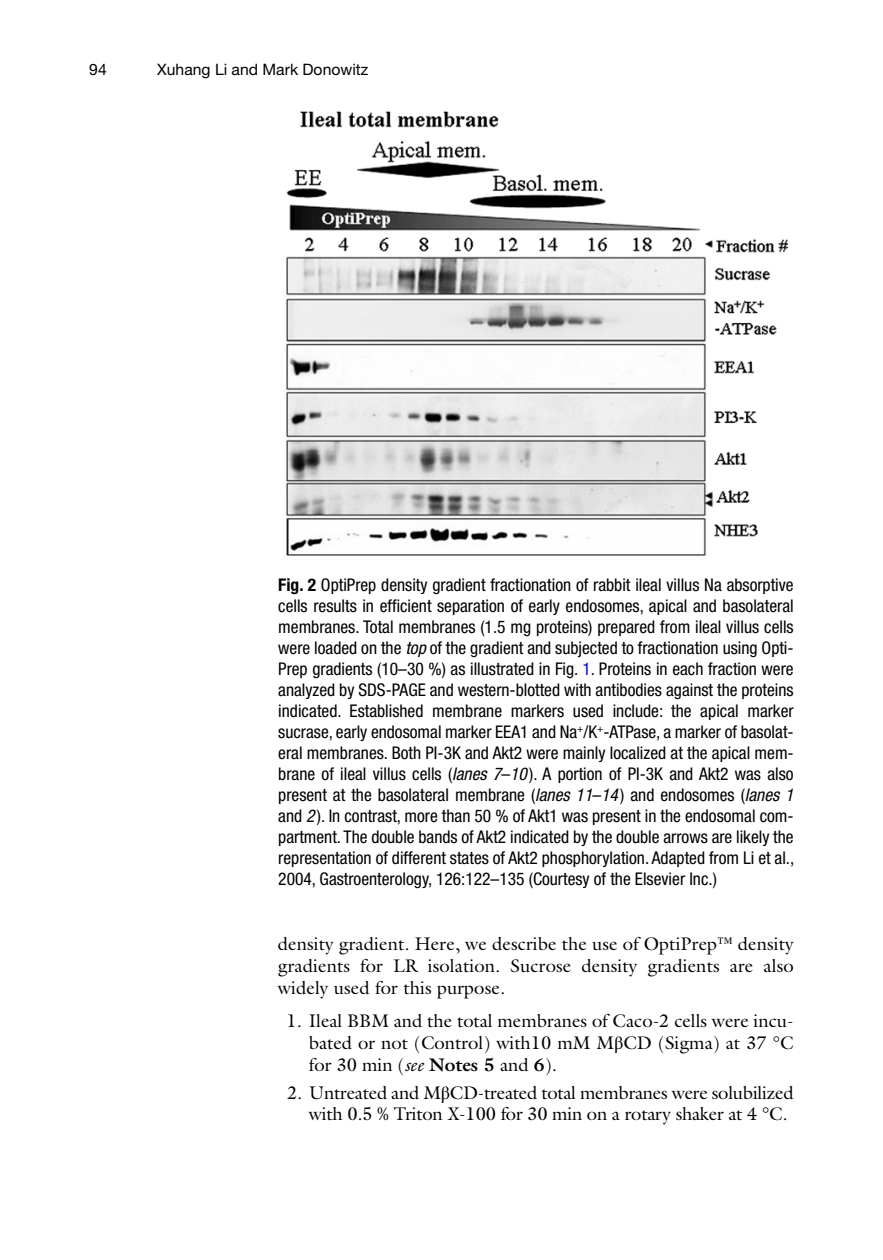
<style>
.page{position:relative;width:883px;height:1260px;background:#fff}
.page>*{position:absolute;margin:0;border:0;box-sizing:border-box;transform-origin:0 0}
.t1{font:18.38px/21.9px "Galliard";color:#000;text-align:justify}
.t2{font:condensed 17.5px/21px "Helvetica Neue";color:#000;text-align:justify}
.t3{font:15.75px "Helvetica Neue";color:#000}
.s1{font-weight:700}
.s2{font-style:italic}
.s3{color:#0000fa}
.s4{font-family:"STIX General"}
</style>
<div class="page">
<img style="left:284px;top:111px;width:504px;height:445px">
<p class="t3" style="left:89px;top:64px;width:19px">94</p>
<p class="t3" style="left:157px;top:64px;width:213px">Xuhang Li and Mark Donowitz</p>
<p class="t2" style="left:278px;top:575px;width:518px"><span class="s1">Fig. 2</span> OptiPrep density gradient fractionation of rabbit ileal villus Na absorptive cells results in efficient separation of early endosomes, apical and basolateral membranes. Total membranes (1.5 mg proteins) prepared from ileal villus cells were loaded on the <span class="s2">top</span> of the gradient and subjected to fractionation using Opti-Prep gradients (10–30 %) as illustrated in Fig. <span class="s3">1</span> . Proteins in each fraction were analyzed by SDS-PAGE and western-blotted with antibodies against the proteins indicated. Established membrane markers used include: the apical marker sucrase, early endosomal marker EEA1 and Na <sup>+</sup> /K <sup>+</sup> -ATPase, a marker of basolat&shy;eral membranes. Both PI-3K and Akt2 were mainly localized at the apical mem&shy;brane of ileal villus cells ( <span class="s2">lanes 7</span> – <span class="s2">10</span> ). A portion of PI-3K and Akt2 was also present at the basolateral membrane ( <span class="s2">lanes 11</span> – <span class="s2">14</span> ) and endosomes ( <span class="s2">lanes 1 </span>and <span class="s2">2</span> ). In contrast, more than 50 % of Akt1 was present in the endosomal com&shy;partment. The double bands of Akt2 indicated by the double arrows are likely the representation of different states of Akt2 phosphorylation. Adapted from Li et al., 2004, Gastroenterology, 126:122–135 (Courtesy of the Elsevier Inc.)</p>
<p class="t1" style="left:278px;top:935px;width:517px">density gradient. Here, we describe the use of OptiPrep™ density gradients for LR isolation. Sucrose density gradients are also widely used for this purpose.</p>
<p class="t1" style="left:309px;top:1012px;width:486px;text-indent:-22px">1. Ileal BBM and the total membranes of Caco-2 cells were incu&shy;bated or not (Control) with10 mM M<span class="s4">β</span>CD (Sigma) at 37 °C for 30 min ( <span class="s2">see</span> <span class="s1">Notes 5</span> and <span class="s1">6</span>).</p>
<p class="t1" style="left:309px;top:1083px;width:486px;text-indent:-22px">2. Untreated and M<span class="s4">β</span>CD-treated total membranes were solubilized with 0.5 % Triton X-100 for 30 min on a rotary shaker at 4 °C.</p>
</div>
